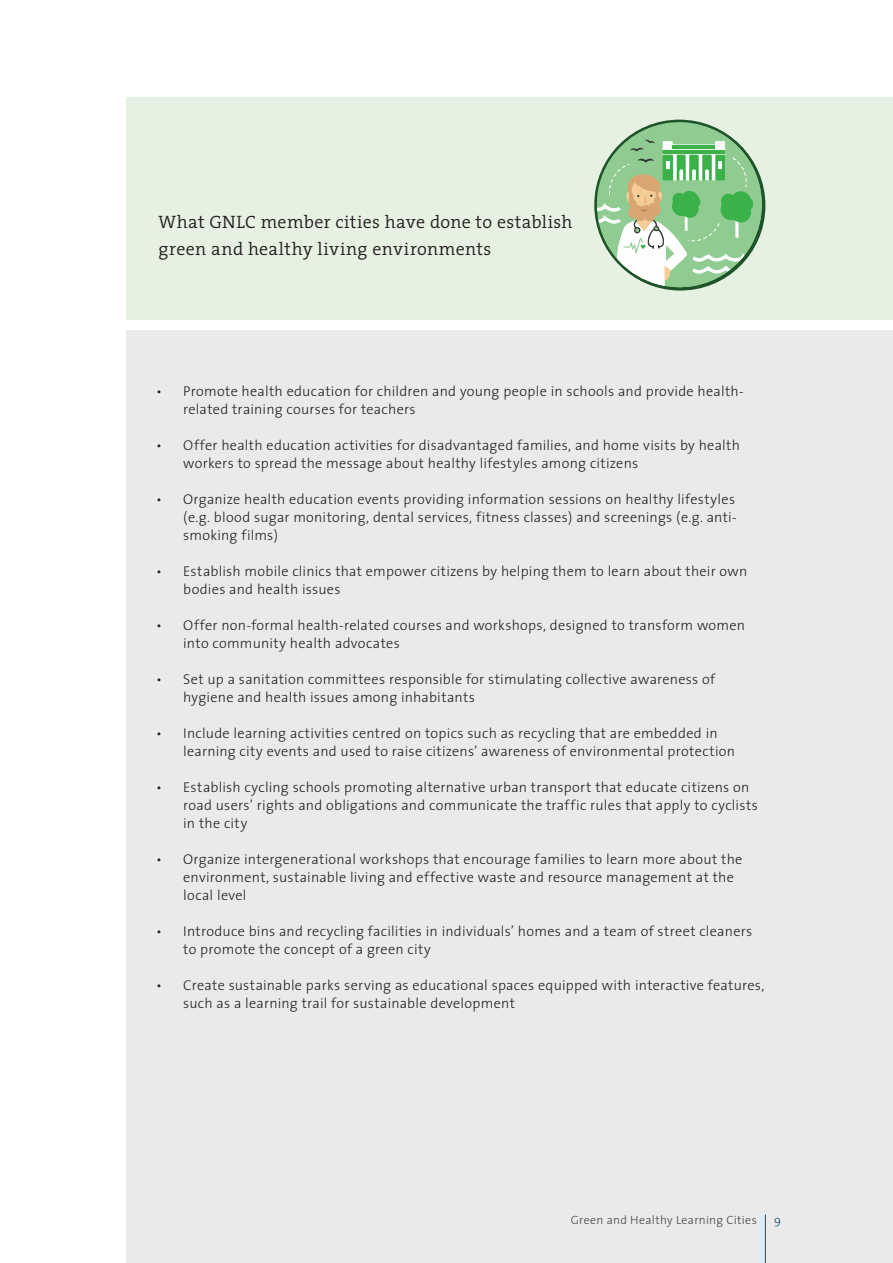
<style>
.page{position:relative;width:893px;height:1263px;background:#fff}
.page>*{position:absolute;margin:0;border:0;box-sizing:border-box;transform-origin:0 0}
.t1{font:300 18px/27px "The Serif";letter-spacing:.015em;color:#231f20}
.t2{font:300 14.25px/18px "The Sans";letter-spacing:.02em;color:#231f20}
.t3{font:300 12px "The Sans";letter-spacing:.025em;color:#414646}
.t4{font:300 12px "The Sans";color:#114b66}
</style>
<div class="page">
<div style="left:127px;top:98px;width:766px;height:222px;background:#e7f1e2"></div>
<div style="left:127px;top:330px;width:766px;height:933px;background:#eaeaeb"></div>
<hr style="left:765px;top:1214px;width:1px;height:49px;background:#005595">
<svg style="left:594px;top:120px;width:172px;height:171px"></svg>
<p class="t1" style="left:159px;top:208px;width:415px">What GNLC member cities have done to establish green and healthy living environments</p>
<p class="t2" style="left:183px;top:382px;width:562px;text-indent:-27px">• Promote health education for children and young people in schools and provide health&shy;related training courses for teachers</p>
<p class="t2" style="left:183px;top:436px;width:558px;text-indent:-27px">• Offer health education activities for disadvantaged families, and home visits by health workers to spread the message about healthy lifestyles among citizens</p>
<p class="t2" style="left:183px;top:490px;width:555px;text-align:justify;text-indent:-27px">• Organize health education events providing information sessions on healthy lifestyles (e.g. blood sugar monitoring, dental services, fitness classes) and screenings (e.g. anti&shy;smoking films)</p>
<p class="t2" style="left:183px;top:562px;width:566px;text-indent:-27px">• Establish mobile clinics that empower citizens by helping them to learn about their own bodies and health issues</p>
<p class="t2" style="left:183px;top:616px;width:563px;text-indent:-27px">• Offer non-formal health-related courses and workshops, designed to transform women into community health advocates</p>
<p class="t2" style="left:183px;top:670px;width:533px;text-indent:-27px">• Set up a sanitation committees responsible for stimulating collective awareness of hygiene and health issues among inhabitants</p>
<p class="t2" style="left:183px;top:724px;width:553px;text-indent:-27px">• Include learning activities centred on topics such as recycling that are embedded in learning city events and used to raise citizens’ awareness of environmental protection</p>
<p class="t2" style="left:183px;top:778px;width:576px;text-indent:-27px">• Establish cycling schools promoting alternative urban transport that educate citizens on road users’ rights and obligations and communicate the traffic rules that apply to cyclists in the city</p>
<p class="t2" style="left:183px;top:850px;width:561px;text-indent:-27px">• Organize intergenerational workshops that encourage families to learn more about the environment, sustainable living and effective waste and resource management at the local level</p>
<p class="t2" style="left:183px;top:922px;width:571px;text-indent:-27px">• Introduce bins and recycling facilities in individuals’ homes and a team of street cleaners to promote the concept of a green city</p>
<p class="t2" style="left:183px;top:976px;width:583px;text-indent:-27px">• Create sustainable parks serving as educational spaces equipped with interactive features, such as a learning trail for sustainable development</p>
<p class="t3" style="left:571px;top:1210px;width:188px">Green and Healthy Learning Cities</p>
<p class="t4" style="left:774px;top:1210px;width:9px">9</p>
</div>
